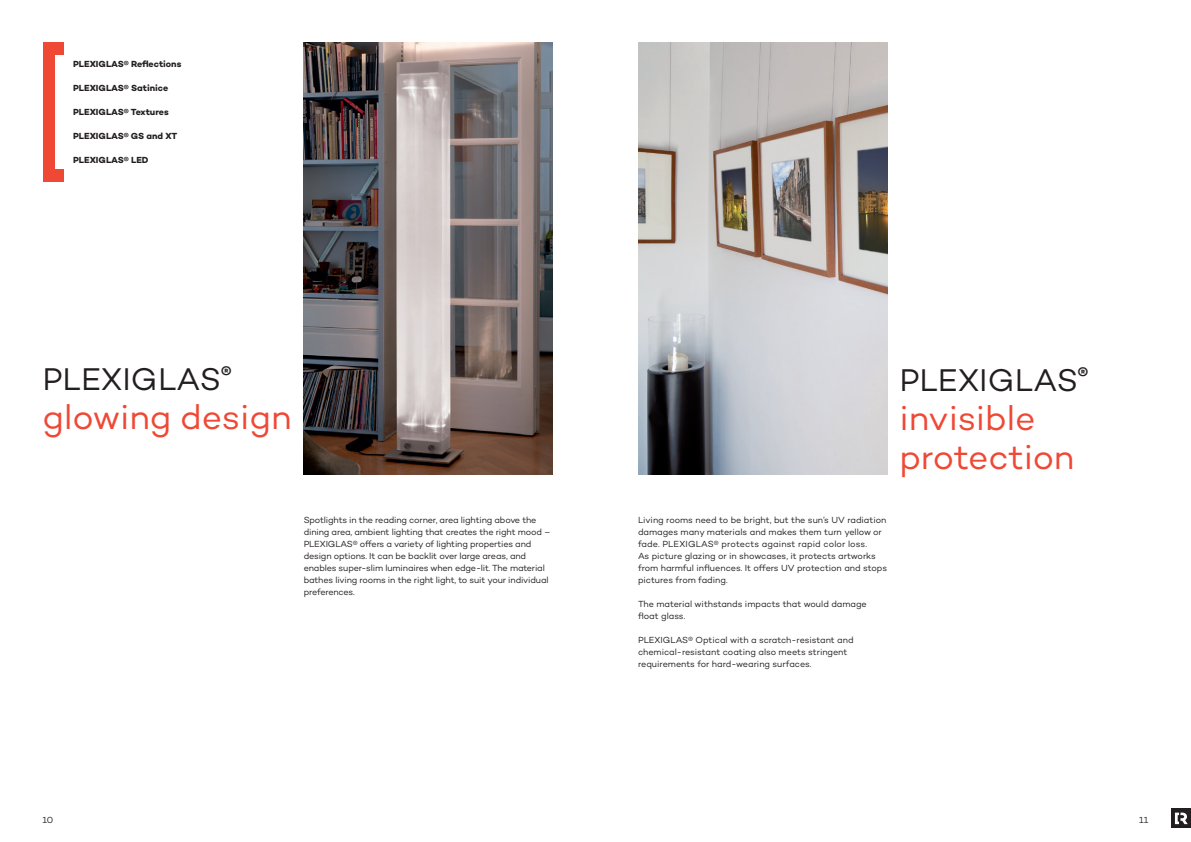
<style>
.page{position:relative;width:1191px;height:842px;background:#fff}
.page>*{position:absolute;margin:0;border:0;box-sizing:border-box;transform-origin:0 0}
.t1{font:35.1px/39px "Campton";letter-spacing:-.005em;color:#ef4835}
.t2{font:32px "Campton";color:#231f20}
.t3{font:9px/12px "Campton";letter-spacing:-.015em;color:#231f20}
.t4{font:700 9px "Campton";color:#231f20}
</style>
<div class="page">
<div style="left:1171px;top:808px;width:20px;height:20px;background:#231f20"></div>
<svg style="left:1175px;top:813px;width:12px;height:11px"></svg>
<img style="left:304px;top:43px;width:249px;height:432px">
<div style="left:43px;top:43px;width:11px;height:139px;background:#ef4835"></div>
<div style="left:55px;top:43px;width:9px;height:12px;background:#ef4835"></div>
<div style="left:52px;top:170px;width:12px;height:12px;background:#ef4835"></div>
<img style="left:638px;top:43px;width:249px;height:432px">
<p class="t4" style="left:73px;top:58px;width:110px">PLEXIGLAS® Reflections</p>
<p class="t4" style="left:73px;top:82px;width:96px">PLEXIGLAS® Satinice</p>
<p class="t4" style="left:73px;top:106px;width:97px">PLEXIGLAS® Textures</p>
<p class="t4" style="left:73px;top:130px;width:106px">PLEXIGLAS® GS and XT</p>
<p class="t4" style="left:73px;top:154px;width:77px">PLEXIGLAS® LED</p>
<h2 class="t2" style="left:43px;top:359px;width:190px">PLEXIGLAS<sup>®</sup></h2>
<h1 class="t1" style="left:43px;top:397px;width:251px">glowing design</h1>
<p class="t3" style="left:304px;top:513px;width:248px">Spotlights in the reading corner, area lighting above the dining area, ambient lighting that creates the right mood – PLEXIGLAS® offers a variety of lighting properties and design options. It can be backlit over large areas, and enables super-slim luminaires when edge-lit. The material bathes living rooms in the right light, to suit your individual preferences.</p>
<h2 class="t2" style="left:899px;top:360px;width:190px">PLEXIGLAS<sup>®</sup></h2>
<h1 class="t1" style="left:899px;top:397px;width:177px">invisible protection</h1>
<p class="t3" style="left:638px;top:513px;width:250px">Living rooms need to be bright, but the sun’s UV radiation damages many materials and makes them turn yellow or fade. PLEXIGLAS® protects against rapid color loss.<br>As picture glazing or in showcases, it protects artworks from harmful influences. It offers UV protection and stops pictures from fading.</p>
<p class="t3" style="left:638px;top:597px;width:230px">The material withstands impacts that would damage float glass.</p>
<p class="t3" style="left:638px;top:633px;width:217px">PLEXIGLAS® Optical with a scratch-resistant and chemical-resistant coating also meets stringent requirements for hard-wearing surfaces.</p>
<p class="t3" style="left:43px;top:813px;width:12px">10</p>
<p class="t3" style="left:1139px;top:813px;width:11px">11</p>
</div>
